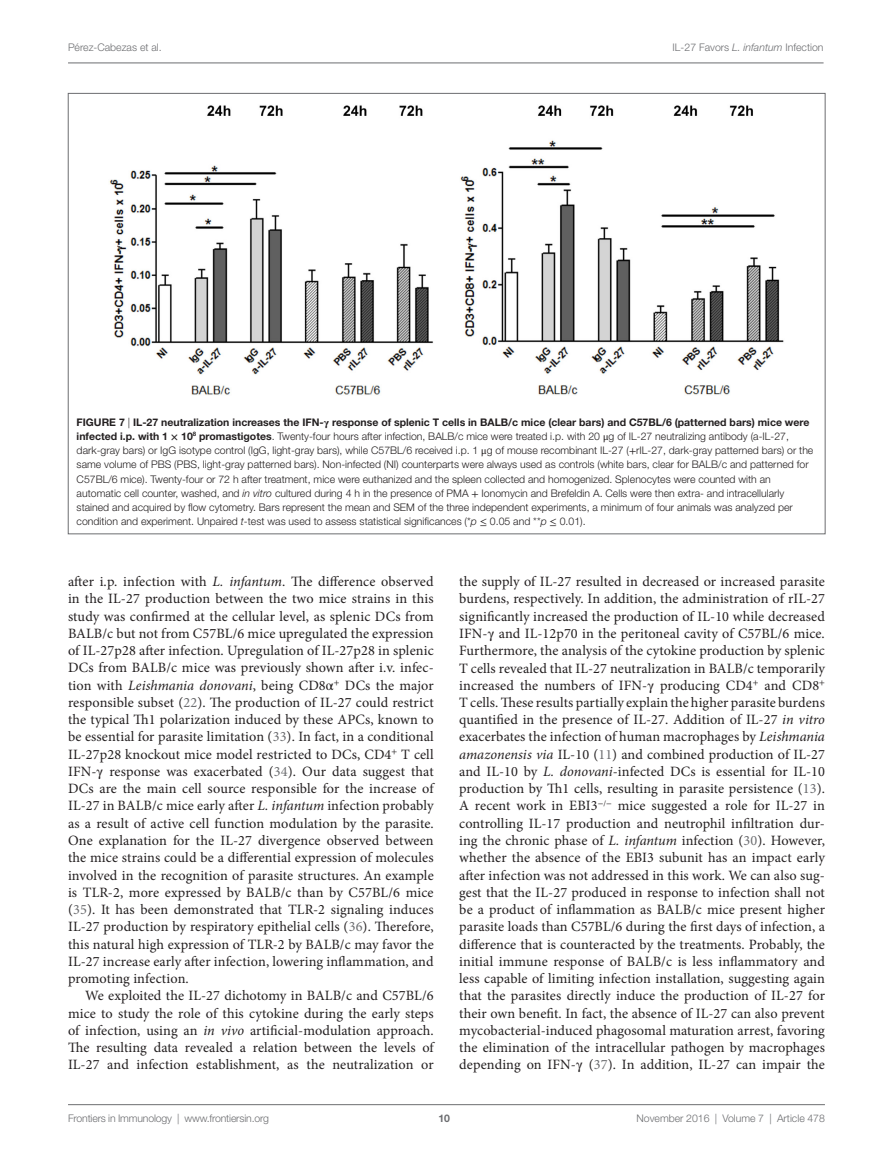
<style>
.page{position:relative;width:893px;height:1170px;background:#fff}
.page>*{position:absolute;margin:0;border:0;box-sizing:border-box;transform-origin:0 0}
.t1{font:14.25px/17.2px "Minion Pro";letter-spacing:.005em;color:#231f20;text-align:justify}
.t2{font:300 10.5px/14.2px "Helvetica Neue LT Std";color:#231f20}
.t3{font:300 10.5px "Helvetica Neue LT Std";color:#6c6d70}
.t4{font:700 10.5px "Helvetica Neue LT Std";color:#6c6d70}
.s1{font-style:italic}
.s2{font-weight:700}
.s3{font-family:"STIX General";font-weight:700}
.s4{font-family:"STIX General";font-weight:400}
.s5{font-family:"STIX General"}
.s6{color:#6c6d70}
</style>
<div class="page">
<img style="left:109px;top:105px;width:675px;height:290px">
<hr style="left:68px;top:63px;width:756px;height:1px;background:#6c6d70">
<hr style="left:68px;top:1104px;width:757px;height:1px;background:#6c6d70">
<p class="t3" style="left:68px;top:41px;width:95px">Pérez-Cabezas et al.</p>
<p class="t3" style="left:673px;top:41px;width:152px">IL-27 Favors <span class="s1">L. infantum</span> Infection</p>
<p class="t2" style="left:77px;top:414px;width:738px"><span class="s2">Figure 7</span> | <span class="s2">IL-27 neutralization increases the IFN-</span><span class="s3">γ</span> <span class="s2">response of splenic T cells in BALB/c mice (clear bars) and C57BL/6 (patterned bars) mice were infected i.p. with 1</span> <span class="s3">×</span> <span class="s2">10</span><sup>8</sup> <span class="s2">promastigotes</span>. Twenty-four hours after infection, BALB/c mice were treated i.p. with 20 <span class="s4">μ</span>g of IL-27 neutralizing antibody (a-IL-27, dark-gray bars) or IgG isotype control (IgG, light-gray bars), while C57BL/6 received i.p. 1 <span class="s4">μ</span>g of mouse recombinant IL-27 (<span class="s4">+</span>rIL-27, dark-gray patterned bars) or the same volume of PBS (PBS, light-gray patterned bars). Non-infected (NI) counterparts were always used as controls (white bars, clear for BALB/c and patterned for C57BL/6 mice). Twenty-four or 72 h after treatment, mice were euthanized and the spleen collected and homogenized. Splenocytes were counted with an automatic cell counter, washed, and <span class="s1">in vitro</span> cultured during 4 h in the presence of PMA <span class="s4">+</span> Ionomycin and Brefeldin A. Cells were then extra- and intracellularly stained and acquired by flow cytometry. Bars represent the mean and SEM of the three independent experiments, a minimum of four animals was analyzed per condition and experiment. Unpaired <span class="s1">t</span>-test was used to assess statistical significances (*<span class="s1">p</span> <span class="s4">≤</span> 0.05 and **<span class="s1">p</span> <span class="s4">≤</span> 0.01).</p>
<p class="t1" style="left:68px;top:573px;width:367px">after i.p. infection with <span class="s1">L. infantum</span>. The difference observed in the IL-27 production between the two mice strains in this study was confirmed at the cellular level, as splenic DCs from BALB/c but not from C57BL/6 mice upregulated the expression of IL-27p28 after infection. Upregulation of IL-27p28 in splenic DCs from BALB/c mice was previously shown after i.v. infec&shy;tion with <span class="s1">Leishmania donovani</span>, being CD8<span class="s5">α</span><sup>+</sup> DCs the major responsible subset (<span class="s6">22</span>). The production of IL-27 could restrict the typical Th1 polarization induced by these APCs, known to be essential for parasite limitation (<span class="s6">33</span>). In fact, in a conditional IL-27p28 knockout mice model restricted to DCs, CD4<sup>+</sup> T cell IFN-<span class="s5">γ</span> response was exacerbated (<span class="s6">34</span>). Our data suggest that DCs are the main cell source responsible for the increase of IL-27 in BALB/c mice early after <span class="s1">L. infantum</span> infection probably as a result of active cell function modulation by the parasite.<br>One explanation for the IL-27 divergence observed between the mice strains could be a differential expression of molecules involved in the recognition of parasite structures. An example is TLR-2, more expressed by BALB/c than by C57BL/6 mice (<span class="s6">35</span>). It has been demonstrated that TLR-2 signaling induces IL-27 production by respiratory epithelial cells (<span class="s6">36</span>). Therefore, this natural high expression of TLR-2 by BALB/c may favor the IL-27 increase early after infection, lowering inflammation, and promoting infection.</p>
<p class="t1" style="left:68px;top:987px;width:367px;text-indent:17px">We exploited the IL-27 dichotomy in BALB/c and C57BL/6 mice to study the role of this cytokine during the early steps of infection, using an <span class="s1">in vivo</span> artificial-modulation approach.<br>The resulting data revealed a relation between the levels of IL-27 and infection establishment, as the neutralization or</p>
<p class="t1" style="left:459px;top:573px;width:367px">the supply of IL-27 resulted in decreased or increased parasite burdens, respectively. In addition, the administration of rIL-27 significantly increased the production of IL-10 while decreased IFN-<span class="s5">γ</span> and IL-12p70 in the peritoneal cavity of C57BL/6 mice.<br>Furthermore, the analysis of the cytokine production by splenic T cells revealed that IL-27 neutralization in BALB/c temporarily increased the numbers of IFN-<span class="s5">γ</span> producing CD4<sup>+</sup> and CD8<sup>+ </sup>T cells. These results partially explain the higher parasite burdens quantified in the presence of IL-27. Addition of IL-27 <span class="s1">in vitro </span>exacerbates the infection of human macrophages by <span class="s1">Leishmania amazonensis via</span> IL-10 (<span class="s6">11</span>) and combined production of IL-27 and IL-10 by <span class="s1">L. donovani</span>-infected DCs is essential for IL-10 production by Th1 cells, resulting in parasite persistence (<span class="s6">13</span>).<br>A recent work in EBI3<sup>−</sup><sup>/</sup><sup>−</sup> mice suggested a role for IL-27 in controlling IL-17 production and neutrophil infiltration dur&shy;ing the chronic phase of <span class="s1">L. infantum</span> infection (<span class="s6">30</span>). However, whether the absence of the EBI3 subunit has an impact early after infection was not addressed in this work. We can also sug&shy;gest that the IL-27 produced in response to infection shall not be a product of inflammation as BALB/c mice present higher parasite loads than C57BL/6 during the first days of infection, a difference that is counteracted by the treatments. Probably, the initial immune response of BALB/c is less inflammatory and less capable of limiting infection installation, suggesting again that the parasites directly induce the production of IL-27 for their own benefit. In fact, the absence of IL-27 can also prevent mycobacterial-induced phagosomal maturation arrest, favoring the elimination of the intracellular pathogen by macrophages depending on IFN-<span class="s5">γ</span> (<span class="s6">37</span>). In addition, IL-27 can impair the</p>
<p class="t3" style="left:68px;top:1111px;width:203px">Frontiers in Immunology | www.frontiersin.org</p>
<p class="t3" style="left:636px;top:1111px;width:190px">November 2016 | Volume 7 | Article 478</p>
<p class="t4" style="left:439px;top:1111px;width:13px">10</p>
</div>
